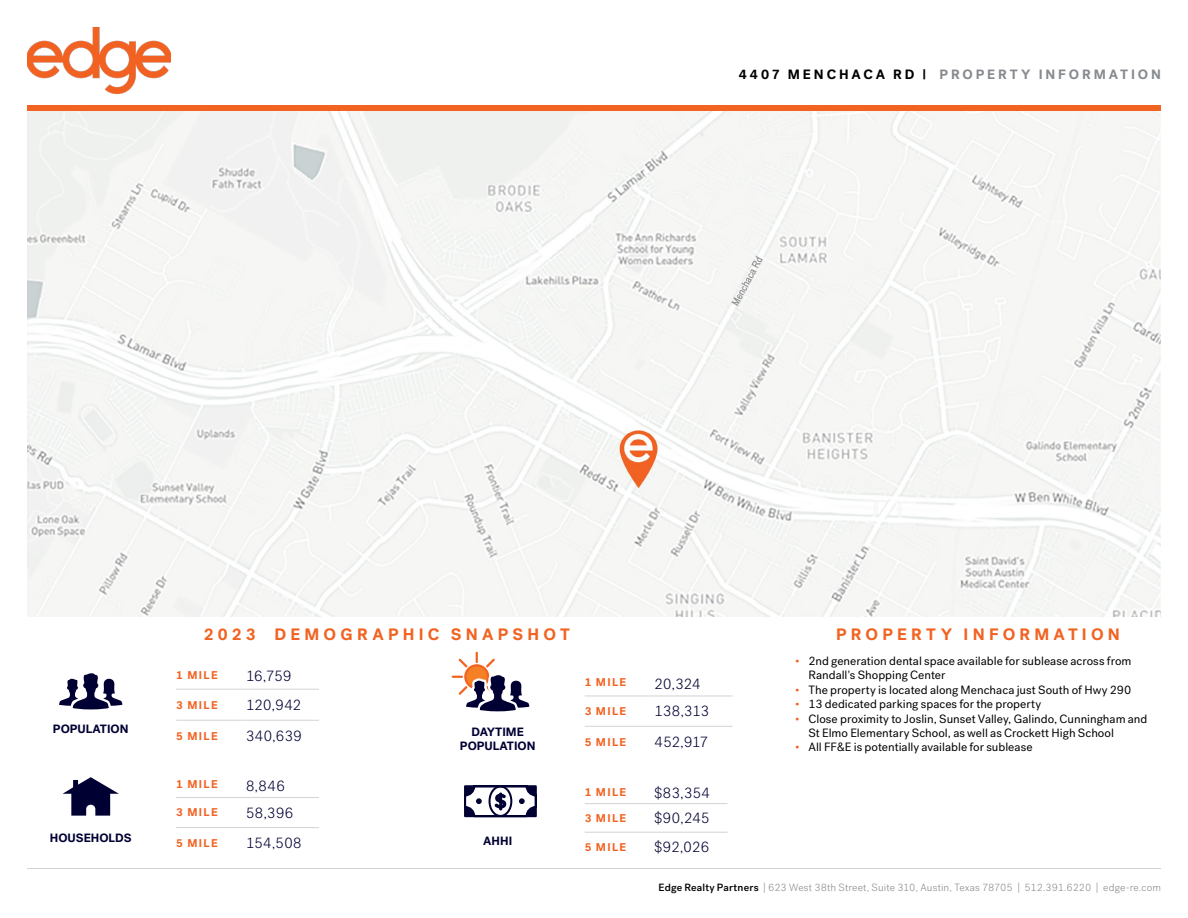
<style>
.page{position:relative;width:1188px;height:918px;background:#fff}
.page>*{position:absolute;margin:0;border:0;box-sizing:border-box;transform-origin:0 0}
.t1{font:700 16.5px "Post Grotesk";letter-spacing:.255em;color:#f26322}
.t2{font:300 15px "Post Grotesk";letter-spacing:-.025em;color:#003}
.t3{font:700 13.5px "Post Grotesk";letter-spacing:.215em;color:#878a8f}
.t4{font:12px/14.4px "Post Grotesk";color:#000}
.t5{font:700 12px/14.4px "Post Grotesk";color:#003;text-align:center}
.t6{font:700 11.25px "Post Grotesk";letter-spacing:.12em;color:#f26322}
.t7{font:300 10.5px "Post Grotesk";letter-spacing:.01em;color:#878a8f}
.s1{color:#000}
.s2{color:#f26322}
.s3{font-weight:500;color:#000}
</style>
<div class="page">
<img style="left:27px;top:27px;width:144px;height:66px">
<hr style="left:27px;top:868px;width:1134px;height:1px;background:#d1d3d4">
<div style="left:27px;top:105px;width:1134px;height:7px;background:#f26322"></div>
<img style="left:27px;top:112px;width:1134px;height:505px">
<svg style="left:63px;top:777px;width:56px;height:39px"></svg>
<svg style="left:464px;top:785px;width:73px;height:33px"></svg>
<div style="left:489px;top:785px;width:23px;height:32px;border:2px solid #003;border-radius:50%"></div>
<svg style="left:55px;top:586px;width:71px;height:124px"></svg>
<svg style="left:451px;top:588px;width:82px;height:124px"></svg>
<hr style="left:176px;top:689px;width:70px;height:1px;background:#d1d3d4">
<hr style="left:246px;top:689px;width:73px;height:1px;background:#d1d3d4">
<hr style="left:176px;top:720px;width:70px;height:1px;background:#d1d3d4">
<hr style="left:246px;top:720px;width:73px;height:1px;background:#d1d3d4">
<hr style="left:176px;top:797px;width:70px;height:1px;background:#d1d3d4">
<hr style="left:246px;top:797px;width:73px;height:1px;background:#d1d3d4">
<hr style="left:176px;top:827px;width:70px;height:1px;background:#d1d3d4">
<hr style="left:246px;top:827px;width:73px;height:1px;background:#d1d3d4">
<hr style="left:585px;top:696px;width:69px;height:1px;background:#d1d3d4">
<hr style="left:654px;top:696px;width:79px;height:1px;background:#d1d3d4">
<hr style="left:585px;top:726px;width:69px;height:1px;background:#d1d3d4">
<hr style="left:654px;top:726px;width:79px;height:1px;background:#d1d3d4">
<hr style="left:585px;top:803px;width:69px;height:1px;background:#d1d3d4">
<hr style="left:654px;top:803px;width:74px;height:1px;background:#d1d3d4">
<hr style="left:585px;top:832px;width:69px;height:1px;background:#d1d3d4">
<hr style="left:654px;top:832px;width:74px;height:1px;background:#d1d3d4">
<p class="t3" style="left:739px;top:66px;width:424px"><span class="s1">4407 MENCHACA RD |</span> PROPERTY INFORMATION</p>
<p class="t5" style="left:53px;top:722px;width:77px">POPULATION</p>
<p class="t5" style="left:50px;top:831px;width:83px">HOUSEHOLDS</p>
<h1 class="t1" style="left:204px;top:624px;width:368px">2023 DEMOGRAPHIC SNAPSHOT</h1>
<h1 class="t1" style="left:836px;top:624px;width:285px">PROPERTY INFORMATION</h1>
<p class="t4" style="left:808px;top:654px;width:324px;text-indent:-14px"><span class="s2">•</span> 2nd generation dental space available for sublease across from<br>Randall's Shopping Center</p>
<p class="t4" style="left:795px;top:683px;width:338px"><span class="s2">•</span> The property is located along Menchaca just South of Hwy 290</p>
<p class="t4" style="left:795px;top:697px;width:248px"><span class="s2">•</span> 13 dedicated parking spaces for the property</p>
<p class="t4" style="left:808px;top:711px;width:340px;text-indent:-14px"><span class="s2">•</span> Close proximity to Joslin, Sunset Valley, Galindo, Cunningham and<br>St Elmo Elementary School, as well as Crockett High School</p>
<p class="t4" style="left:795px;top:740px;width:239px"><span class="s2">•</span> All FF&amp;E is potentially available for sublease</p>
<p class="t6" style="left:176px;top:668px;width:43px">1 MILE</p>
<p class="t2" style="left:246px;top:668px;width:48px">16,759</p>
<p class="t6" style="left:176px;top:698px;width:43px">3 MILE</p>
<p class="t2" style="left:246px;top:696px;width:57px">120,942</p>
<p class="t6" style="left:176px;top:729px;width:43px">5 MILE</p>
<p class="t2" style="left:246px;top:728px;width:58px">340,639</p>
<p class="t6" style="left:176px;top:777px;width:43px">1 MILE</p>
<p class="t2" style="left:246px;top:777px;width:41px">8,846</p>
<p class="t6" style="left:176px;top:805px;width:43px">3 MILE</p>
<p class="t2" style="left:246px;top:804px;width:49px">58,396</p>
<p class="t6" style="left:176px;top:836px;width:43px">5 MILE</p>
<p class="t2" style="left:246px;top:834px;width:58px">154,508</p>
<p class="t6" style="left:585px;top:675px;width:43px">1 MILE</p>
<p class="t2" style="left:654px;top:675px;width:48px">20,324</p>
<p class="t6" style="left:585px;top:704px;width:43px">3 MILE</p>
<p class="t2" style="left:654px;top:703px;width:57px">138,313</p>
<p class="t6" style="left:585px;top:735px;width:43px">5 MILE</p>
<p class="t2" style="left:654px;top:733px;width:56px">452,917</p>
<p class="t6" style="left:585px;top:785px;width:43px">1 MILE</p>
<p class="t2" style="left:654px;top:784px;width:58px">$83,354</p>
<p class="t6" style="left:585px;top:811px;width:43px">3 MILE</p>
<p class="t2" style="left:654px;top:809px;width:57px">$90,245</p>
<p class="t6" style="left:585px;top:840px;width:43px">5 MILE</p>
<p class="t2" style="left:654px;top:838px;width:57px">$92,026</p>
<p class="t5" style="left:460px;top:725px;width:77px">DAYTIME<br>POPULATION</p>
<p class="t5" style="left:483px;top:834px;width:30px">AHHI</p>
<p class="t7" style="left:659px;top:881px;width:504px"><span class="s3">Edge Realty Partners</span> | 623 West 38th Street, Suite 310, Austin, Texas 78705 | 512.391.6220 | edge-re.com</p>
</div>
